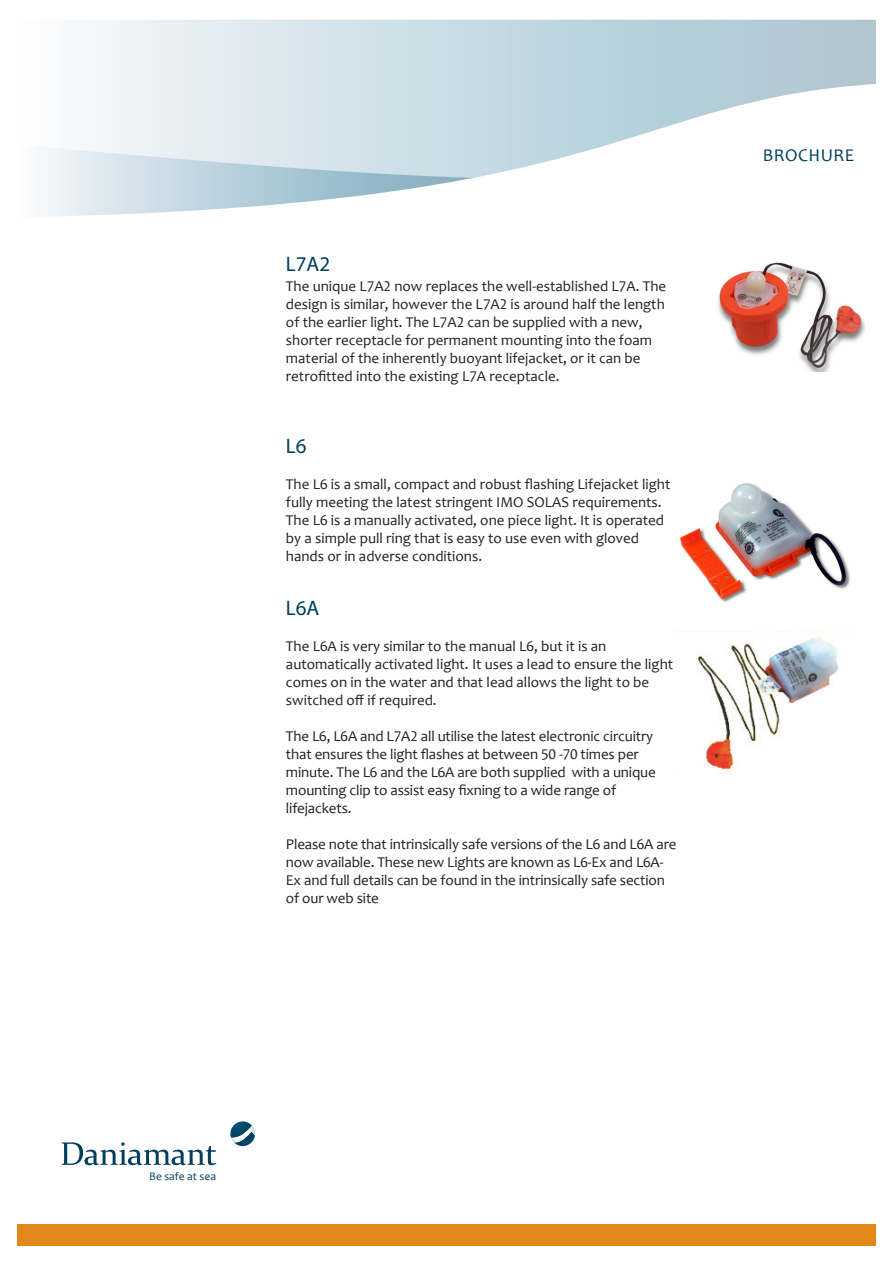
<style>
.page{position:relative;width:893px;height:1263px;background:#fff}
.page>*{position:absolute;margin:0;border:0;box-sizing:border-box;transform-origin:0 0}
.t1{font:21px "Myriad Pro";color:#003e5e}
.t2{font:18px "Candara";letter-spacing:.025em;color:#003e5e}
.t3{font:15px/18px "Candara";color:#231f20}
.t4{font:11.55px "Candara";color:#003e5e}
</style>
<div class="page">
<svg style="left:85px;top:20px;width:791px;height:158px"></svg>
<div style="left:17px;top:1225px;width:859px;height:21px;background:#e2871a"></div>
<svg style="left:41px;top:145px;width:433px;height:71px"></svg>
<img style="left:718px;top:262px;width:147px;height:110px">
<svg style="left:62px;top:1142px;width:154px;height:23px"></svg>
<svg style="left:230px;top:1121px;width:25px;height:25px"></svg>
<img style="left:680px;top:483px;width:170px;height:120px">
<img style="left:676px;top:631px;width:172px;height:143px">
<h1 class="t1" style="left:286px;top:251px;width:46px">L7A2</h1>
<p class="t3" style="left:286px;top:277px;width:382px">The unique L7A2 now replaces the well-established L7A. The design is similar, however the L7A2 is around half the length of the earlier light. The L7A2 can be supplied with a new, shorter receptacle for permanent mounting into the foam material of the inherently buoyant lifejacket, or it can be retrofitted into the existing L7A receptacle.</p>
<h1 class="t1" style="left:286px;top:433px;width:22px">L6</h1>
<p class="t3" style="left:286px;top:475px;width:386px">The L6 is a small, compact and robust flashing Lifejacket light fully meeting the latest stringent IMO SOLAS requirements.<br>The L6 is a manually activated, one piece light. It is operated by a simple pull ring that is easy to use even with gloved hands or in adverse conditions.</p>
<h1 class="t1" style="left:286px;top:595px;width:35px">L6A</h1>
<p class="t3" style="left:286px;top:637px;width:389px">The L6A is very similar to the manual L6, but it is an automatically activated light. It uses a lead to ensure the light comes on in the water and that lead allows the light to be switched off if required.</p>
<p class="t3" style="left:286px;top:727px;width:371px">The L6, L6A and L7A2 all utilise the latest electronic circuitry that ensures the light flashes at between 50 -70 times per minute. The L6 and the L6A are both supplied with a unique mounting clip to assist easy fixning to a wide range of lifejackets.</p>
<p class="t3" style="left:286px;top:835px;width:392px">Please note that intrinsically safe versions of the L6 and L6A are now available. These new Lights are known as L6-Ex and L6A-Ex and full details can be found in the intrinsically safe section of our web site</p>
<p class="t2" style="left:763px;top:144px;width:93px">BROCHURE</p>
<p class="t4" style="left:149px;top:1169px;width:68px">Be safe at sea</p>
</div>
